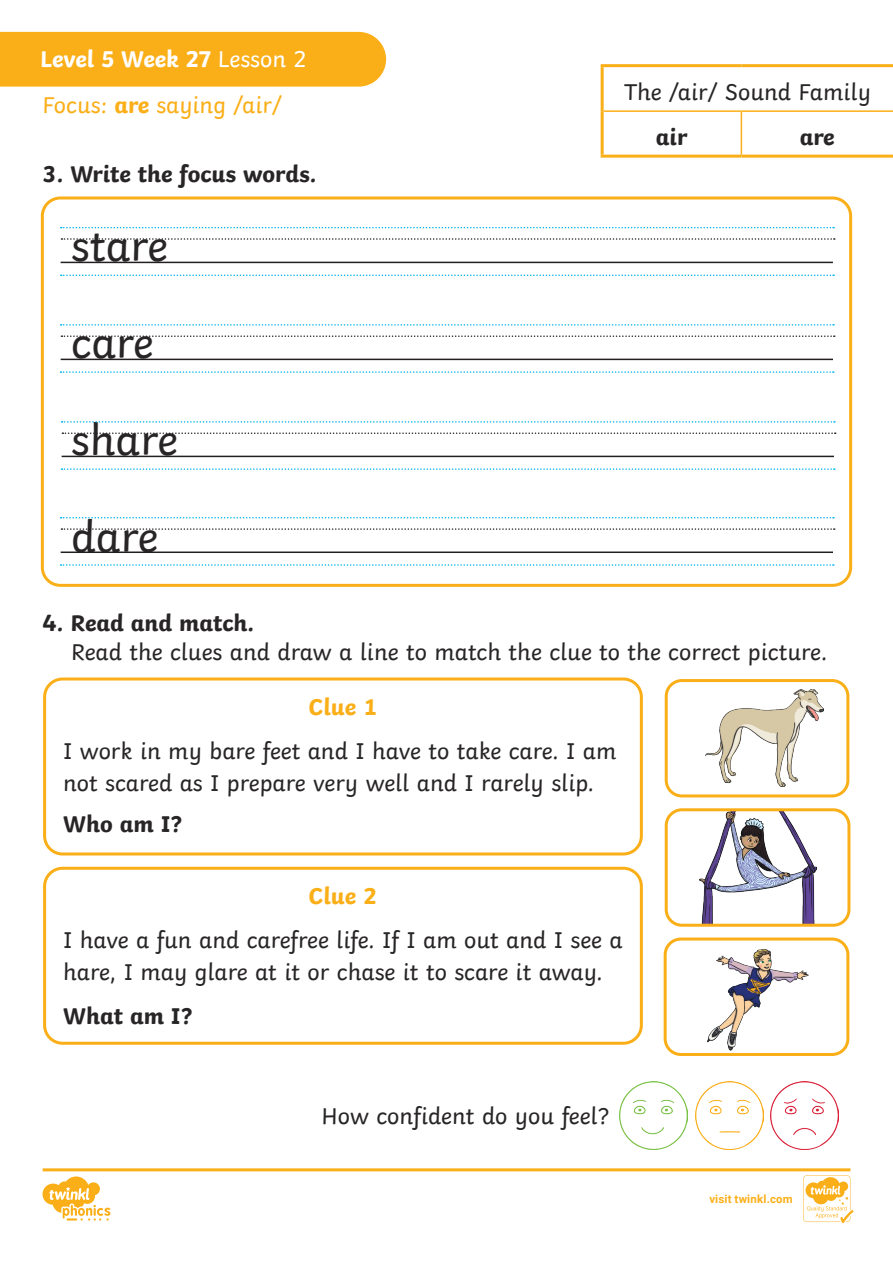
<style>
.page{position:relative;width:893px;height:1263px;background:#fff}
.page>*{position:absolute;margin:0;border:0;box-sizing:border-box;transform-origin:0 0}
.KS1_Body_Copy{font:45px "Twinkl";color:#282526}
.KS1_Body_Copy-2{font:24px/31.5px "Twinkl";color:#282526}
.KS1_Body_Copy-3{font:700 24px "Twinkl";color:#282526}
.t1{font:24px "Twinkl";color:#faaf18}
.t2{font:700 24px "Twinkl";color:#fff}
.KS1_Body_Copy-4{font:700 24px "Twinkl";color:#faaf18}
.t3{font:700 11.4px "Roboto";letter-spacing:.02em;color:#faaf18}
.s1{font-weight:400}
.s2{font-weight:700}
</style>
<div class="page">
<svg style="left:43px;top:1168px;width:810px;height:55px"></svg>
<img style="left:620px;top:1082px;width:68px;height:67px">
<img style="left:695px;top:1082px;width:68px;height:67px">
<img style="left:771px;top:1082px;width:68px;height:67px">
<div style="left:41px;top:196px;width:811px;height:391px;border:3px solid #faaf18;border-radius:18px"></div>
<hr style="left:61px;top:262px;width:772px;height:1px;background:#231f20">
<svg style="left:61px;top:274px;width:773px;height:2px"></svg>
<svg style="left:61px;top:227px;width:773px;height:1px"></svg>
<svg style="left:61px;top:238px;width:774px;height:2px"></svg>
<hr style="left:61px;top:359px;width:772px;height:1px;background:#231f20">
<svg style="left:60px;top:371px;width:774px;height:2px"></svg>
<svg style="left:61px;top:324px;width:773px;height:2px"></svg>
<svg style="left:61px;top:335px;width:774px;height:2px"></svg>
<hr style="left:62px;top:456px;width:772px;height:1px;background:#231f20">
<svg style="left:61px;top:468px;width:774px;height:2px"></svg>
<svg style="left:62px;top:421px;width:773px;height:2px"></svg>
<svg style="left:62px;top:432px;width:774px;height:2px"></svg>
<hr style="left:61px;top:551px;width:772px;height:2px;background:#231f20">
<svg style="left:60px;top:564px;width:774px;height:2px"></svg>
<svg style="left:61px;top:517px;width:773px;height:1px"></svg>
<svg style="left:61px;top:528px;width:774px;height:2px"></svg>
<div style="left:0;top:32px;width:386px;height:55px;background:#faaf18"></div>
<hr style="left:604px;top:110px;width:137px;height:2px;background:#faaf18">
<hr style="left:741px;top:110px;width:152px;height:2px;background:#faaf18">
<hr style="left:741px;top:112px;width:1px;height:43px;background:#faaf18">
<hr style="left:601px;top:64px;width:140px;height:3px;background:#faaf18">
<hr style="left:601px;top:67px;width:3px;height:44px;background:#faaf18">
<hr style="left:741px;top:64px;width:152px;height:3px;background:#faaf18">
<hr style="left:601px;top:111px;width:3px;height:44px;background:#faaf18">
<hr style="left:601px;top:155px;width:140px;height:3px;background:#faaf18">
<hr style="left:741px;top:155px;width:152px;height:3px;background:#faaf18">
<div style="left:43px;top:677px;width:600px;height:178px;border:3px solid #faaf18;border-radius:18px"></div>
<img style="left:706px;top:690px;width:117px;height:96px">
<div style="left:665px;top:679px;width:184px;height:118px;border:3px solid #faaf18;border-radius:16px"></div>
<img style="left:707px;top:949px;width:102px;height:102px">
<div style="left:664px;top:937px;width:185px;height:119px;border:3px solid #faaf18;border-radius:16px"></div>
<img style="left:699px;top:812px;width:118px;height:111px">
<div style="left:665px;top:808px;width:185px;height:119px;border:3px solid #faaf18;border-radius:16px"></div>
<div style="left:43px;top:867px;width:600px;height:178px;border:3px solid #faaf18;border-radius:18px"></div>
<p class="t2" style="left:40px;top:40px;width:268px">Level 5 Week 27 <span class="s1">Lesson 2</span></p>
<p class="t1" style="left:43px;top:86px;width:241px">Focus: <span class="s2">are</span> saying /air/</p>
<p class="KS1_Body_Copy-3" style="left:43px;top:154px;width:276px">3. Write the focus words.</p>
<p class="KS1_Body_Copy" style="left:71px;top:212px;width:98px">stare</p>
<p class="KS1_Body_Copy" style="left:71px;top:308px;width:84px">care</p>
<p class="KS1_Body_Copy" style="left:71px;top:405px;width:108px">share</p>
<p class="KS1_Body_Copy" style="left:71px;top:502px;width:88px">dare</p>
<p class="KS1_Body_Copy-2" style="left:624px;top:74px;width:248px">The /air/ Sound Family</p>
<p class="KS1_Body_Copy-3" style="left:656px;top:117px;width:33px">air</p>
<p class="KS1_Body_Copy-3" style="left:800px;top:117px;width:37px">are</p>
<p class="KS1_Body_Copy-3" style="left:43px;top:604px;width:213px">4. Read and match.</p>
<p class="KS1_Body_Copy-2" style="left:71px;top:634px;width:757px">Read the clues and draw a line to match the clue to the correct picture.</p>
<p class="KS1_Body_Copy-4" style="left:309px;top:687px;width:70px">Clue 1</p>
<p class="KS1_Body_Copy-2" style="left:63px;top:733px;width:555px">I work in my bare feet and I have to take care. I am not scared as I prepare very well and I rarely slip.</p>
<p class="KS1_Body_Copy-3" style="left:63px;top:804px;width:120px">Who am I?</p>
<p class="KS1_Body_Copy-4" style="left:309px;top:876px;width:70px">Clue 2</p>
<p class="KS1_Body_Copy-2" style="left:63px;top:922px;width:561px">I have a fun and carefree life. If I am out and I see a hare, I may glare at it or chase it to scare it away.</p>
<p class="KS1_Body_Copy-3" style="left:63px;top:996px;width:131px">What am I?</p>
<p class="KS1_Body_Copy-2" style="left:322px;top:1098px;width:289px">How confident do you feel?</p>
<p class="t3" style="left:709px;top:1191px;width:85px">visit twinkl.com</p>
</div>
